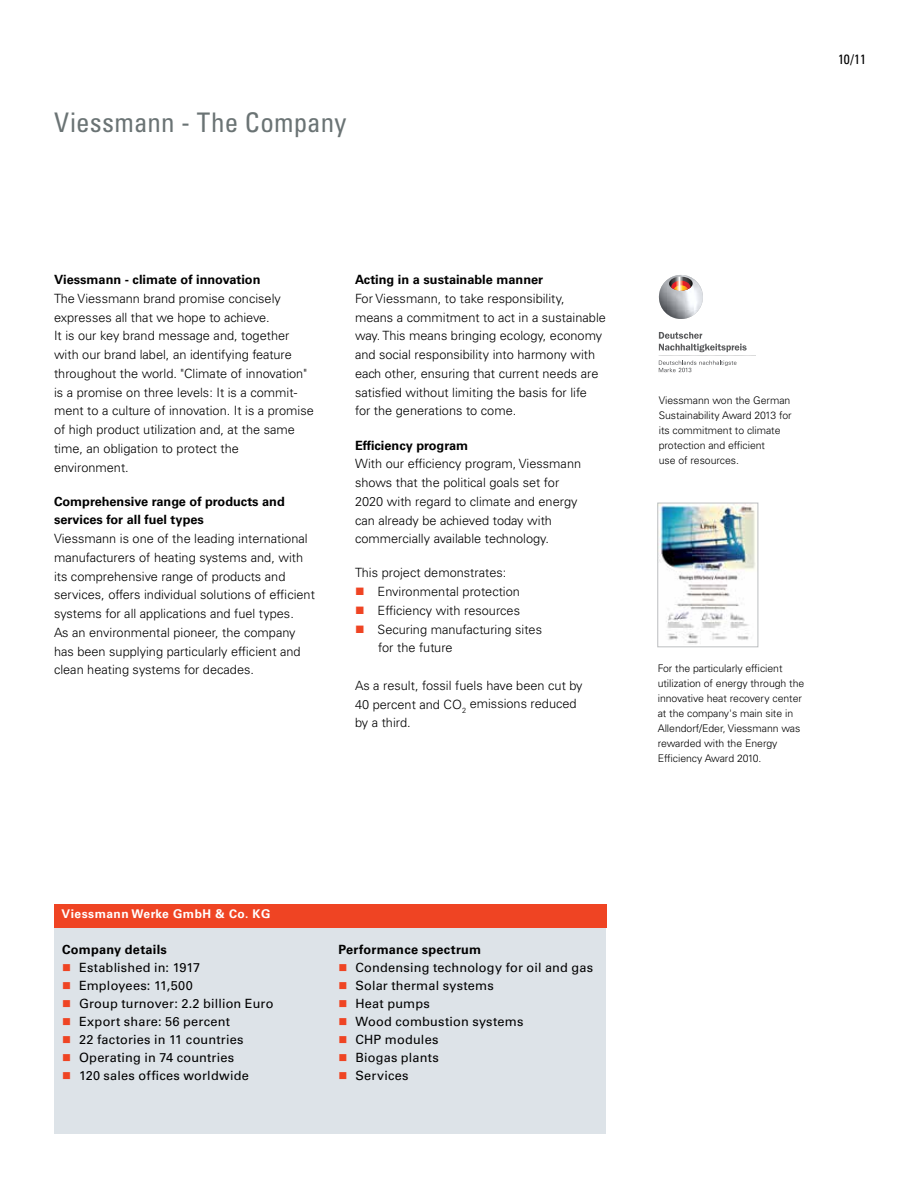
<style>
.page{position:relative;width:918px;height:1188px;background:#fff}
.page>*{position:absolute;margin:0;border:0;box-sizing:border-box;transform-origin:0 0}
.t1{font:condensed 27px "Univers LT Std";letter-spacing:.005em;color:#6a7374}
.t2{font:condensed 13.5px "Univers LT Std";color:#000}
.t3{font:300 12.75px/18.8px "Univers LT Std";color:#000}
.t4{font:12.75px "Univers LT Std";letter-spacing:.015em;color:#000}
.t5{font:700 12.75px/18.8px "Univers LT Std";color:#000}
.t6{font:700 12.75px "Univers LT Std";letter-spacing:.02em;color:#000}
.t7{font:700 12px "Univers LT Std";letter-spacing:.04em;color:#fff}
.t8{font:300 10.5px/15px "Univers LT Std";letter-spacing:-.005em;color:#000}
.s1{color:#ef4423}
</style>
<div class="page">
<img style="left:660px;top:505px;width:96px;height:139px">
<div style="left:658px;top:503px;width:100px;height:144px;border:1px solid #bcbec0"></div>
<img style="left:659px;top:275px;width:44px;height:44px">
<svg style="left:669px;top:277px;width:24px;height:14px"></svg>
<svg style="left:659px;top:332px;width:97px;height:40px"></svg>
<div style="left:54px;top:921px;width:552px;height:212px;background:#dde3e8"></div>
<div style="left:54px;top:905px;width:552px;height:23px;background:#ef4423"></div>
<h1 class="t1" style="left:54px;top:106px;width:294px">Viessmann - The Company</h1>
<p class="t2" style="left:838px;top:51px;width:29px">10/11</p>
<p class="t5" style="left:54px;top:270px;width:208px">Viessmann - climate of innovation</p>
<p class="t3" style="left:54px;top:289px;width:261px">The Viessmann brand promise concisely expresses all that we hope to achieve.<br>It is our key brand message and, together with our brand label, an identifying feature throughout the world. "Climate of innovation" is a promise on three levels: It is a commit&shy;ment to a culture of innovation. It is a promise of high product utilization and, at the same time, an obligation to protect the environment.</p>
<p class="t5" style="left:54px;top:492px;width:232px">Comprehensive range of products and services for all fuel types</p>
<p class="t3" style="left:54px;top:529px;width:262px">Viessmann is one of the leading international manufacturers of heating systems and, with its comprehensive range of products and services, offers individual solutions of efficient systems for all applications and fuel types.<br>As an environmental pioneer, the company has been supplying particularly efficient and clean heating systems for decades.</p>
<p class="t5" style="left:355px;top:270px;width:190px">Acting in a sustainable manner</p>
<p class="t3" style="left:355px;top:289px;width:252px">For Viessmann, to take responsibility, means a commitment to act in a sustainable way. This means bringing ecology, economy and social responsibility into harmony with each other, ensuring that current needs are satisfied without limiting the basis for life<br>for the generations to come.</p>
<p class="t5" style="left:355px;top:436px;width:115px">Efficiency program</p>
<p class="t3" style="left:355px;top:454px;width:228px">With our efficiency program, Viessmann shows that the political goals set for 2020 with regard to climate and energy can already be achieved today with commercially available technology.</p>
<p class="t3" style="left:355px;top:563px;width:153px">This project demonstrates:</p>
<p class="t3" style="left:355px;top:582px;width:166px"><span class="s1">■</span> Environmental protection</p>
<p class="t3" style="left:355px;top:601px;width:167px"><span class="s1">■</span> Efficiency with resources</p>
<p class="t3" style="left:378px;top:620px;width:165px;text-indent:-23px"><span class="s1">■</span> Securing manufacturing sites for the future</p>
<p class="t3" style="left:355px;top:676px;width:229px">As a result, fossil fuels have been cut by<br>40 percent and CO<sub>2</sub> emissions reduced by a third.</p>
<p class="t8" style="left:659px;top:392px;width:134px">Viessmann won the German<br>Sustainability Award 2013 for its commitment to climate protection and efficient<br>use of resources.</p>
<p class="t8" style="left:658px;top:661px;width:148px">For the particularly efficient utilization of energy through the innovative heat recovery center at the company's main site in<br>Allendorf/Eder, Viessmann was rewarded with the Energy<br>Efficiency Award 2010.</p>
<p class="t7" style="left:62px;top:907px;width:210px">Viessmann Werke GmbH &amp; Co. KG</p>
<p class="t6" style="left:62px;top:942px;width:106px">Company details</p>
<p class="t4" style="left:62px;top:960px;width:140px"><span class="s1">■</span> Established in: 1917</p>
<p class="t4" style="left:62px;top:978px;width:132px"><span class="s1">■</span> Employees: 11,500</p>
<p class="t4" style="left:62px;top:996px;width:213px"><span class="s1">■</span> Group turnover: 2.2 billion Euro</p>
<p class="t4" style="left:62px;top:1014px;width:169px"><span class="s1">■</span> Export share: 56 percent</p>
<p class="t4" style="left:62px;top:1032px;width:183px"><span class="s1">■</span> 22 factories in 11 countries</p>
<p class="t4" style="left:62px;top:1050px;width:174px"><span class="s1">■</span> Operating in 74 countries</p>
<p class="t4" style="left:62px;top:1068px;width:188px"><span class="s1">■</span> 120 sales offices worldwide</p>
<p class="t6" style="left:338px;top:942px;width:144px">Performance spectrum</p>
<p class="t4" style="left:338px;top:960px;width:256px"><span class="s1">■</span> Condensing technology for oil and gas</p>
<p class="t4" style="left:338px;top:978px;width:157px"><span class="s1">■</span> Solar thermal systems</p>
<p class="t4" style="left:338px;top:996px;width:93px"><span class="s1">■</span> Heat pumps</p>
<p class="t4" style="left:338px;top:1014px;width:187px"><span class="s1">■</span> Wood combustion systems</p>
<p class="t4" style="left:338px;top:1032px;width:102px"><span class="s1">■</span> CHP modules</p>
<p class="t4" style="left:338px;top:1050px;width:102px"><span class="s1">■</span> Biogas plants</p>
<p class="t4" style="left:338px;top:1068px;width:72px"><span class="s1">■</span> Services</p>
</div>
